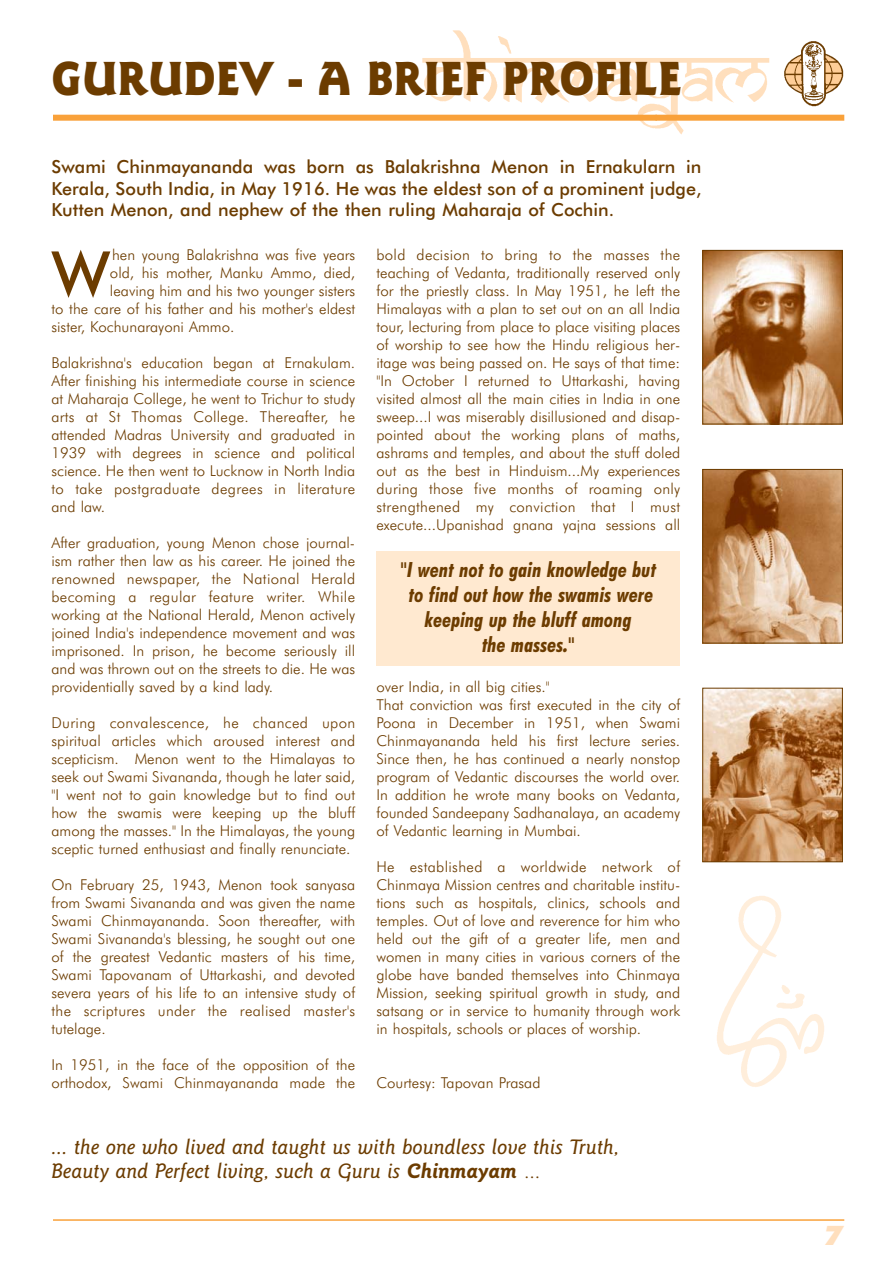
<style>
.page{position:relative;width:893px;height:1262px;background:#fff}
.page>*{position:absolute;margin:0;border:0;box-sizing:border-box;transform-origin:0 0}
.t1{font:500 62.55px "Futura BT";color:#6c3c00}
.t2{font:900 48px "Goudy Sans IT Cby BT";color:#6c3c00;scale:.9 1}
.t3{font:italic 900 27px "Futura BT";color:#ffdfbd}
.t4{font:italic 500 21px/24.2px "Goudy Sans IT Cby BT";color:#6c3c00}
.t5{font:italic 700 condensed 21px/25.2px "Futura BT";color:#6c3c00;text-align:center}
.t6{font:500 18px/21.6px "Futura BT";color:#6c3c00;text-align:justify}
.t7{font:300 15px/18px "Futura BT";color:#6c3c00;text-align:justify}
.s1{font-weight:700}
.s2{font-weight:300;font-style:normal}
</style>
<div class="page">
<img style="left:717px;top:896px;width:107px;height:191px">
<img style="left:422px;top:31px;width:347px;height:104px">
<img style="left:784px;top:41px;width:60px;height:66px">
<hr style="left:53px;top:1219px;width:791px;height:1px;background:#f9a13a">
<img style="left:704px;top:252px;width:136px;height:170px">
<div style="left:702px;top:250px;width:140px;height:174px;border:1px solid #6c3c00"></div>
<div style="left:376px;top:552px;width:304px;height:114px;background:#ffe9d0"></div>
<img style="left:704px;top:471px;width:136px;height:170px">
<div style="left:702px;top:469px;width:140px;height:174px;border:1px solid #6c3c00"></div>
<img style="left:704px;top:690px;width:136px;height:170px">
<div style="left:702px;top:688px;width:140px;height:174px;border:1px solid #6c3c00"></div>
<div style="left:53px;top:115px;width:603px;height:6px;background:#f9a13a"></div>
<div style="left:655px;top:115px;width:189px;height:6px;background:#f9a13a"></div>
<h2 class="t2" style="left:51px;top:61px;width:702px">GURUDEV - A BRIEF PROFILE</h2>
<p class="t6" style="left:51px;top:158px;width:651px">Swami Chinmayananda was born as Balakrishna Menon in Ernakularn in Kerala, South India, in May 1916. He was the eldest son of a prominent judge, Kutten Menon, and nephew of the then ruling Maharaja of Cochin.</p>
<h1 class="t1" style="left:51px;top:252px;width:60px">W</h1>
<p class="t7" style="left:112px;top:247px;width:244px">hen young Balakrishna was five years</p>
<p class="t7" style="left:110px;top:265px;width:247px">old, his mother, Manku Ammo, died,</p>
<p class="t7" style="left:110px;top:283px;width:247px">leaving him and his two younger sisters</p>
<p class="t7" style="left:51px;top:301px;width:305px">to the care of his father and his mother's eldest</p>
<p class="t7" style="left:51px;top:319px;width:184px">sister, Kochunarayoni Ammo.</p>
<p class="t7" style="left:51px;top:355px;width:305px">Balakrishna's education began at Ernakulam.<br>After finishing his intermediate course in science at Maharaja College, he went to Trichur to study arts at St Thomas College. Thereafter, he attended Madras University and graduated in 1939 with degrees in science and political science. He then went to Lucknow in North India to take postgraduate degrees in literature and law.</p>
<p class="t7" style="left:51px;top:535px;width:305px">After graduation, young Menon chose journal&shy;ism rather then law as his career. He joined the renowned newspaper, the National Herald becoming a regular feature writer. While working at the National Herald, Menon actively joined India's independence movement and was imprisoned. In prison, he become seriously ill and was thrown out on the streets to die. He was providentially saved by a kind lady.</p>
<p class="t7" style="left:51px;top:715px;width:305px">During convalescence, he chanced upon spiritual articles which aroused interest and scepticism. Menon went to the Himalayas to seek out Swami Sivananda, though he later said, "I went not to gain knowledge but to find out how the swamis were keeping up the bluff among the masses." In the Himalayas, the young sceptic turned enthusiast and finally renunciate.</p>
<p class="t7" style="left:51px;top:877px;width:305px">On February 25, 1943, Menon took sanyasa from Swami Sivananda and was given the name Swami Chinmayananda. Soon thereafter, with Swami Sivananda's blessing, he sought out one of the greatest Vedantic masters of his time, Swami Tapovanam of Uttarkashi, and devoted severa years of his life to an intensive study of the scriptures under the realised master's tutelage.</p>
<p class="t7" style="left:51px;top:1057px;width:305px">In 1951, in the face of the opposition of the orthodox, Swami Chinmayananda made the</p>
<p class="t7" style="left:376px;top:247px;width:305px">bold decision to bring to the masses the teaching of Vedanta, traditionally reserved only for the priestly class. In May 1951, he left the Himalayas with a plan to set out on an all India tour, lecturing from place to place visiting places of worship to see how the Hindu religious her&shy;itage was being passed on. He says of that time: "In October I returned to Uttarkashi, having visited almost all the main cities in India in one sweep...I was miserably disillusioned and disap&shy;pointed about the working plans of maths, ashrams and temples, and about the stuff doled out as the best in Hinduism...My experiences during those five months of roaming only strengthened my conviction that I must execute...Upanishad gnana yajna sessions all</p>
<h3 class="t5" style="left:400px;top:559px;width:257px">"I went not to gain knowledge but to find out how the swamis were keeping up the bluff among<br>the masses."</h3>
<p class="t7" style="left:376px;top:679px;width:305px;text-align:left">over India, in all big cities."<br>That conviction was first executed in the city of Poona in December in 1951, when Swami Chinmayananda held his first lecture series.<br>Since then, he has continued a nearly nonstop program of Vedantic discourses the world over.<br>In addition he wrote many books on Vedanta, founded Sandeepany Sadhanalaya, an academy of Vedantic learning in Mumbai.</p>
<p class="t7" style="left:376px;top:859px;width:305px">He established a worldwide network of Chinmaya Mission centres and charitable institu&shy;tions such as hospitals, clinics, schools and temples. Out of love and reverence for him who held out the gift of a greater life, men and women in many cities in various corners of the globe have banded themselves into Chinmaya Mission, seeking spiritual growth in study, and satsang or in service to humanity through work in hospitals, schools or places of worship.</p>
<p class="t7" style="left:376px;top:1075px;width:165px">Courtesy: Tapovan Prasad</p>
<h3 class="t4" style="left:51px;top:1136px;width:569px">... the one who lived and taught us with boundless love this Truth,<br>Beauty and Perfect living, such a Guru is <span class="s1">Chinmayam</span> <span class="s2">...</span></h3>
<h3 class="t3" style="left:824px;top:1226px;width:20px">7</h3>
</div>
